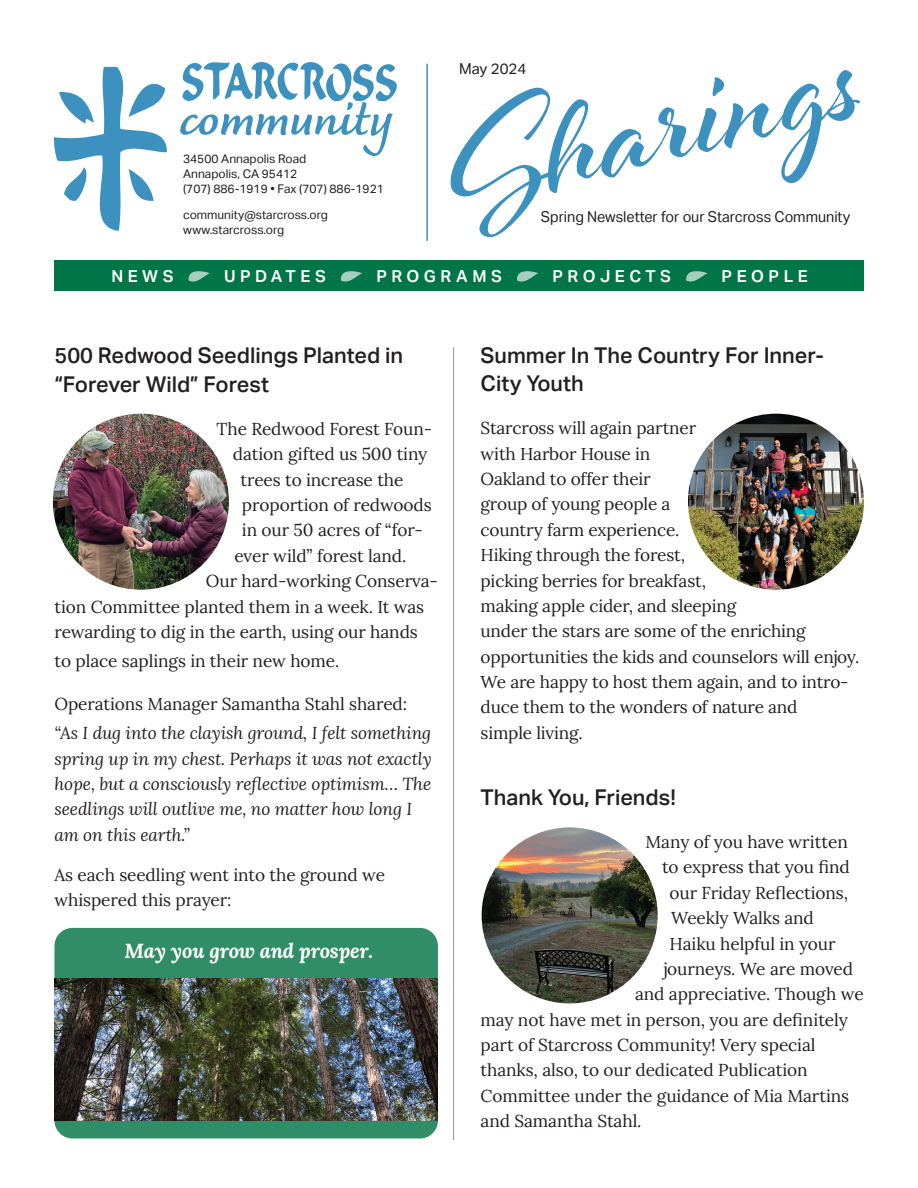
<style>
.page{position:relative;width:918px;height:1188px;background:#fff}
.page>*{position:absolute;margin:0;border:0;box-sizing:border-box;transform-origin:0 0}
.t1{font:700 156.75px "Al Fresco";color:#3d91be;scale:.96 1}
.t2{font:700 64.05px "Dolce";color:#3d91be}
.t3{font:500 21.75px/28.8px "Aktiv Grotesk";color:#231f20}
.t4{font:italic 700 20.25px "Lora";letter-spacing:-.01em;color:#fff}
.t5{font:17.25px/25.3px "Lora";letter-spacing:-.005em;color:#231f20}
.t6{font:italic 17.25px/25.3px "Lora";letter-spacing:-.005em;color:#231f20}
.t7{font:600 16.5px "Aktiv Grotesk";letter-spacing:.275em;color:#fff}
.t8{font:15px "Aktiv Grotesk";color:#231f20;scale:.96 1}
.t9{font:15px "Aktiv Grotesk";color:#231f20}
.t10{font:12px/15.1px "Aktiv Grotesk";color:#231f20}
</style>
<div class="page">
<div style="left:54px;top:928px;width:384px;height:210px;background:#308d68;border-radius:18px"></div>
<div style="left:54px;top:260px;width:810px;height:31px;background:#007547"></div>
<svg style="left:182px;top:62px;width:215px;height:39px"></svg>
<svg style="left:54px;top:67px;width:113px;height:164px"></svg>
<hr style="left:426px;top:64px;width:2px;height:177px;background:#3d91be">
<svg style="left:188px;top:271px;width:22px;height:11px"></svg>
<svg style="left:340px;top:271px;width:22px;height:11px"></svg>
<svg style="left:517px;top:271px;width:21px;height:11px"></svg>
<svg style="left:686px;top:271px;width:21px;height:11px"></svg>
<img style="left:53px;top:414px;width:176px;height:176px;border-radius:88px">
<img style="left:688px;top:414px;width:176px;height:176px;border-radius:88px">
<img style="left:482px;top:827px;width:176px;height:176px;border-radius:88px">
<hr style="left:453px;top:347px;width:1px;height:793px;background:#939598">
<img style="left:54px;top:978px;width:384px;height:142px">
<h2 class="t2" style="left:179px;top:82px;width:215px">community</h2>
<p class="t10" style="left:183px;top:151px;width:202px">34500 Annapolis Road<br>Annapolis, CA 95412<br>(707) 886-1919 • Fax (707) 886-1921</p>
<p class="t10" style="left:183px;top:208px;width:146px">community@starcross.org www.starcross.org</p>
<p class="t9" style="left:459px;top:60px;width:69px">May 2024</p>
<h1 class="t1" style="left:423px;top:71px;width:440px;rotate:-14deg">Sharings</h1>
<p class="t8" style="left:541px;top:208px;width:324px">Spring Newsletter for our Starcross Community</p>
<p class="t7" style="left:111px;top:267px;width:64px">NEWS</p>
<p class="t7" style="left:224px;top:267px;width:103px">UPDATES</p>
<p class="t7" style="left:376px;top:267px;width:127px">PROGRAMS</p>
<p class="t7" style="left:553px;top:267px;width:120px">PROJECTS</p>
<p class="t7" style="left:722px;top:267px;width:88px">PEOPLE</p>
<p class="t3" style="left:54px;top:341px;width:350px">500 Redwood Seedlings Planted in “Forever Wild” Forest</p>
<p class="t5" style="left:216px;top:415px;width:217px">The Redwood Forest Foun-</p>
<p class="t5" style="left:233px;top:440px;width:196px">dation gifted us 500 tiny</p>
<p class="t5" style="left:240px;top:466px;width:165px">trees to increase the</p>
<p class="t5" style="left:242px;top:491px;width:191px">proportion of redwoods</p>
<p class="t5" style="left:242px;top:517px;width:183px">in our 50 acres of “for-</p>
<p class="t5" style="left:234px;top:542px;width:173px">ever wild” forest land.</p>
<p class="t5" style="left:206px;top:567px;width:233px">Our hard-working Conserva-</p>
<p class="t5" style="left:54px;top:593px;width:371px">tion Committee planted them in a week. It was</p>
<p class="t5" style="left:54px;top:618px;width:365px">rewarding to dig in the earth, using our hands</p>
<p class="t5" style="left:54px;top:647px;width:287px">to place saplings in their new home.</p>
<p class="t5" style="left:54px;top:691px;width:354px">Operations Manager Samantha Stahl shared:</p>
<p class="t6" style="left:54px;top:720px;width:379px">“As I dug into the clayish ground, I felt something spring up in my chest. Perhaps it was not exactly hope, but a consciously reflective optimism… The seedlings will outlive me, no matter how long I am on this earth.”</p>
<p class="t5" style="left:54px;top:861px;width:332px">As each seedling went into the ground we whispered this prayer:</p>
<p class="t4" style="left:125px;top:937px;width:250px">May you grow and prosper.</p>
<p class="t3" style="left:481px;top:341px;width:345px;line-height:28.2px">Summer In The Country For Inner-<br>City Youth</p>
<p class="t5" style="left:481px;top:414px;width:380px">Starcross will again partner<br>with Harbor House in<br>Oakland to offer their<br>group of young people a<br>country farm experience.<br>Hiking through the forest,<br>picking berries for breakfast,<br>making apple cider, and sleeping<br>under the stars are some of the enriching opportunities the kids and counselors will enjoy.<br>We are happy to host them again, and to intro&shy;duce them to the wonders of nature and<br>simple living.</p>
<p class="t3" style="left:481px;top:783px;width:197px">Thank You, Friends!</p>
<p class="t5" style="left:646px;top:828px;width:204px">Many of you have written</p>
<p class="t5" style="left:662px;top:854px;width:189px">to express that you find</p>
<p class="t5" style="left:670px;top:879px;width:180px">our Friday Reflections,</p>
<p class="t5" style="left:671px;top:904px;width:144px">Weekly Walks and</p>
<p class="t5" style="left:670px;top:930px;width:168px">Haiku helpful in your</p>
<p class="t5" style="left:664px;top:955px;width:191px">journeys. We are moved</p>
<p class="t5" style="left:635px;top:980px;width:230px">and appreciative. Though we</p>
<p class="t5" style="left:481px;top:1006px;width:369px">may not have met in person, you are definitely</p>
<p class="t5" style="left:481px;top:1031px;width:337px">part of Starcross Community! Very special</p>
<p class="t5" style="left:481px;top:1056px;width:329px">thanks, also, to our dedicated Publication</p>
<p class="t5" style="left:481px;top:1082px;width:370px">Committee under the guidance of Mia Martins</p>
<p class="t5" style="left:481px;top:1107px;width:162px">and Samantha Stahl.</p>
</div>
